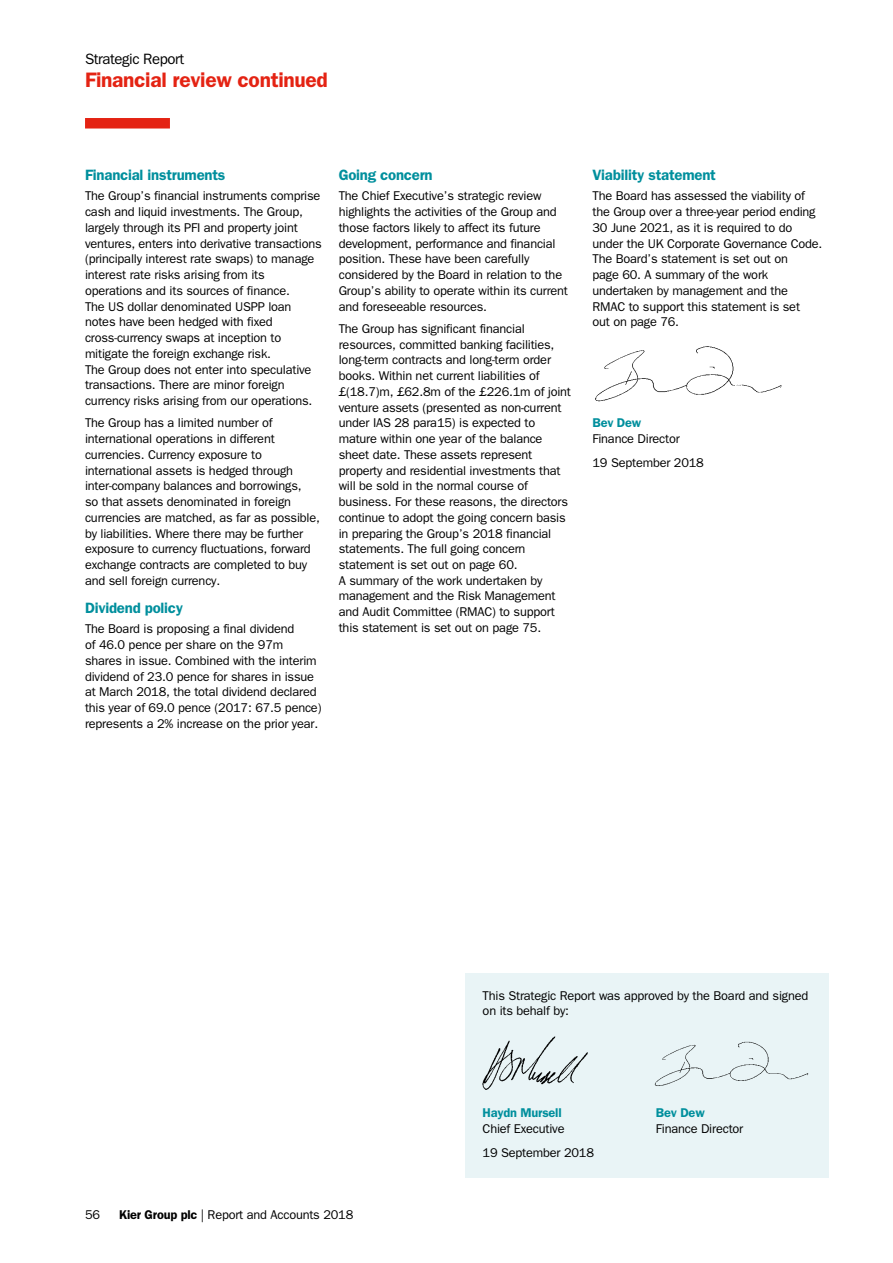
<style>
.page{position:relative;width:893px;height:1263px;background:#fff}
.page>*{position:absolute;margin:0;border:0;box-sizing:border-box;transform-origin:0 0}
.t1{font:600 21px "ITC Franklin Gothic Std";letter-spacing:-.015em;color:#e42313}
.t2{font:600 15px "ITC Franklin Gothic Std";letter-spacing:-.015em;color:#008f9d}
.t3{font:15px "ITC Franklin Gothic Std";letter-spacing:-.03em;color:#000}
.t4{font:12.75px/15.8px "ITC Franklin Gothic Std";letter-spacing:-.015em;color:#000}
.t5{font:600 12.75px "ITC Franklin Gothic Std";letter-spacing:-.015em;color:#008f9d}
.s1{font-weight:600}
</style>
<div class="page">
<div style="left:85px;top:118px;width:85px;height:11px;background:#e42313"></div>
<img style="left:595px;top:346px;width:187px;height:56px">
<div style="left:466px;top:974px;width:363px;height:204px;background:#e9f4f6"></div>
<img style="left:482px;top:1036px;width:106px;height:54px">
<img style="left:654px;top:1041px;width:155px;height:45px">
<p class="t3" style="left:85px;top:51px;width:101px">Strategic Report</p>
<h1 class="t1" style="left:85px;top:68px;width:244px">Financial review continued</h1>
<p class="t2" style="left:85px;top:166px;width:142px">Financial instruments</p>
<p class="t4" style="left:85px;top:188px;width:238px">The Group’s financial instruments comprise cash and liquid investments. The Group, largely through its PFI and property joint ventures, enters into derivative transactions (principally interest rate swaps) to manage interest rate risks arising from its operations and its sources of finance.<br>The US dollar denominated USPP loan notes have been hedged with fixed cross-currency swaps at inception to mitigate the foreign exchange risk.<br>The Group does not enter into speculative transactions. There are minor foreign currency risks arising from our operations.</p>
<p class="t4" style="left:85px;top:415px;width:236px">The Group has a limited number of international operations in different currencies. Currency exposure to international assets is hedged through inter-company balances and borrowings,<br>so that assets denominated in foreign currencies are matched, as far as possible, by liabilities. Where there may be further exposure to currency fluctuations, forward exchange contracts are completed to buy and sell foreign currency.</p>
<p class="t2" style="left:85px;top:599px;width:99px">Dividend policy</p>
<p class="t4" style="left:85px;top:621px;width:238px">The Board is proposing a final dividend<br>of 46.0 pence per share on the 97m shares in issue. Combined with the interim dividend of 23.0 pence for shares in issue at March 2018, the total dividend declared this year of 69.0 pence (2017: 67.5 pence) represents a 2% increase on the prior year.</p>
<p class="t2" style="left:339px;top:166px;width:95px">Going concern</p>
<p class="t4" style="left:339px;top:188px;width:231px">The Chief Executive’s strategic review highlights the activities of the Group and those factors likely to affect its future development, performance and financial position. These have been carefully considered by the Board in relation to the Group’s ability to operate within its current and foreseeable resources.</p>
<p class="t4" style="left:339px;top:321px;width:234px">The Group has significant financial resources, committed banking facilities, long-term contracts and long-term order books. Within net current liabilities of £(18.7)m, £62.8m of the £226.1m of joint venture assets (presented as non-current under IAS 28 para15) is expected to mature within one year of the balance sheet date. These assets represent property and residential investments that will be sold in the normal course of business. For these reasons, the directors continue to adopt the going concern basis in preparing the Group’s 2018 financial statements. The full going concern statement is set out on page 60.<br>A summary of the work undertaken by management and the Risk Management and Audit Committee (RMAC) to support this statement is set out on page 75.</p>
<p class="t2" style="left:592px;top:166px;width:125px">Viability statement</p>
<p class="t4" style="left:592px;top:188px;width:231px">The Board has assessed the viability of the Group over a three-year period ending 30 June 2021, as it is required to do under the UK Corporate Governance Code.<br>The Board’s statement is set out on<br>page 60. A summary of the work undertaken by management and the RMAC to support this statement is set<br>out on page 76.</p>
<p class="t5" style="left:592px;top:415px;width:50px">Bev Dew</p>
<p class="t4" style="left:592px;top:427px;width:113px;line-height:24px">Finance Director<br>19 September 2018</p>
<p class="t4" style="left:483px;top:987px;width:327px">This Strategic Report was approved by the Board and signed on its behalf by:</p>
<p class="t5" style="left:483px;top:1105px;width:81px">Haydn Mursell</p>
<p class="t4" style="left:483px;top:1116px;width:113px;line-height:24px">Chief Executive<br>19 September 2018</p>
<p class="t5" style="left:656px;top:1105px;width:50px">Bev Dew</p>
<p class="t4" style="left:656px;top:1120px;width:89px">Finance Director</p>
<p class="t4" style="left:85px;top:1206px;width:17px">56</p>
<p class="t4" style="left:119px;top:1206px;width:236px"><span class="s1">Kier Group plc</span> | Report and Accounts 2018</p>
</div>
